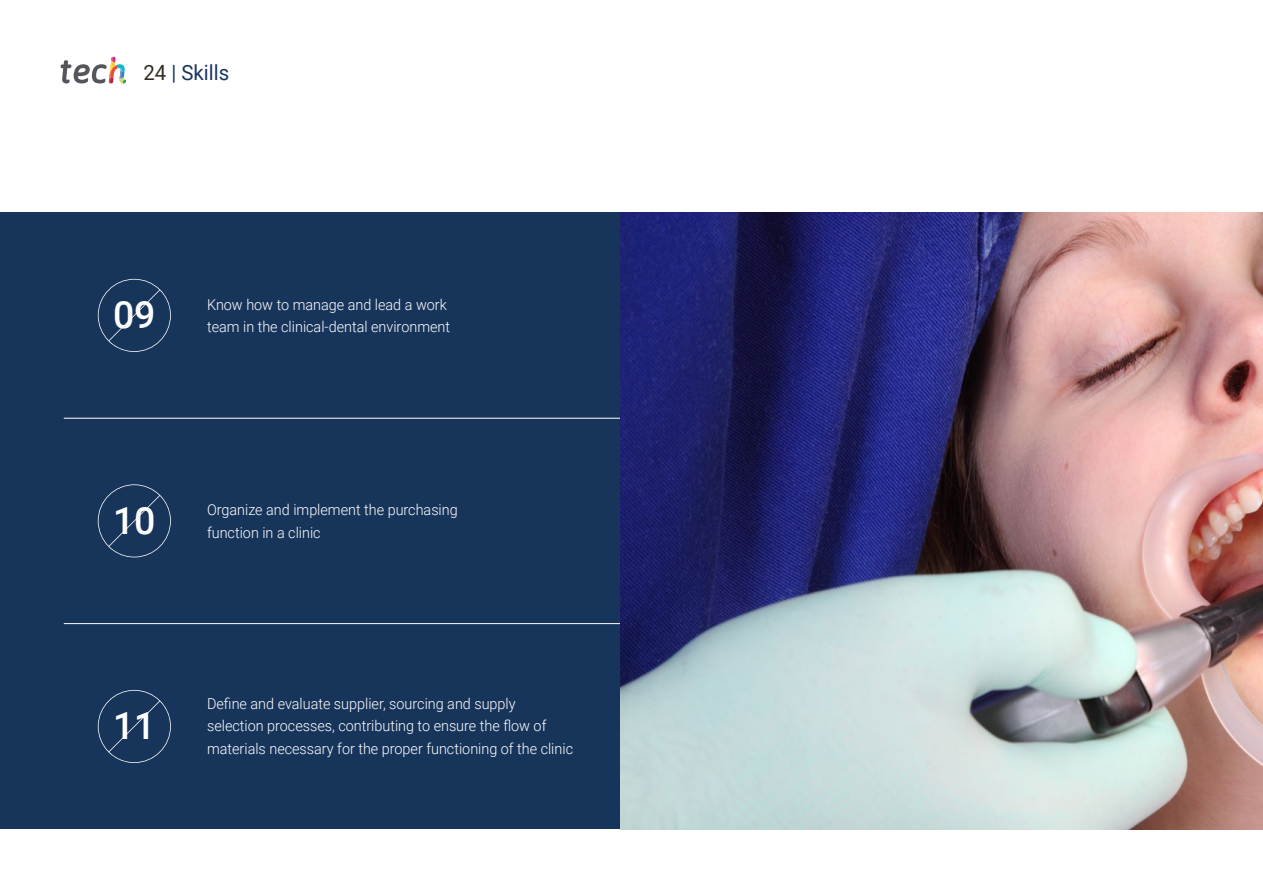
<style>
.page{position:relative;width:1263px;height:893px;background:#fff}
.page>*{position:absolute;margin:0;border:0;box-sizing:border-box;transform-origin:0 0}
.t1{font:500 37.5px "Roboto";color:#fff}
.t2{font:21px "Roboto";color:#1a355c}
.t3{font:300 15px/22.5px "Roboto";color:#fff;scale:.96 1}
.s1{color:#312e20}
</style>
<div class="page">
<svg style="left:61px;top:57px;width:65px;height:27px"></svg>
<div style="left:0;top:213px;width:621px;height:616px;background:#17355b"></div>
<svg style="left:98px;top:279px;width:73px;height:73px"></svg>
<svg style="left:98px;top:484px;width:73px;height:73px"></svg>
<svg style="left:98px;top:690px;width:73px;height:73px"></svg>
<hr style="left:64px;top:418px;width:1199px;height:1px;background:#fff">
<hr style="left:64px;top:623px;width:1199px;height:1px;background:#fff">
<img style="left:621px;top:213px;width:642px;height:616px">
<h2 class="t2" style="left:144px;top:57px;width:87px"><span class="s1">24</span> | Skills</h2>
<h1 class="t1" style="left:113px;top:288px;width:44px">09</h1>
<p class="t3" style="left:207px;top:293px;width:251px">Know how to manage and lead a work</p>
<p class="t3" style="left:207px;top:315px;width:255px">team in the clinical-dental environment</p>
<h1 class="t1" style="left:113px;top:494px;width:44px">10</h1>
<p class="t3" style="left:207px;top:498px;width:263px">Organize and implement the purchasing function in a clinic</p>
<h1 class="t1" style="left:113px;top:699px;width:44px">11</h1>
<p class="t3" style="left:207px;top:692px;width:383px">Define and evaluate supplier, sourcing and supply selection processes, contributing to ensure the flow of materials necessary for the proper functioning of the clinic</p>
</div>
